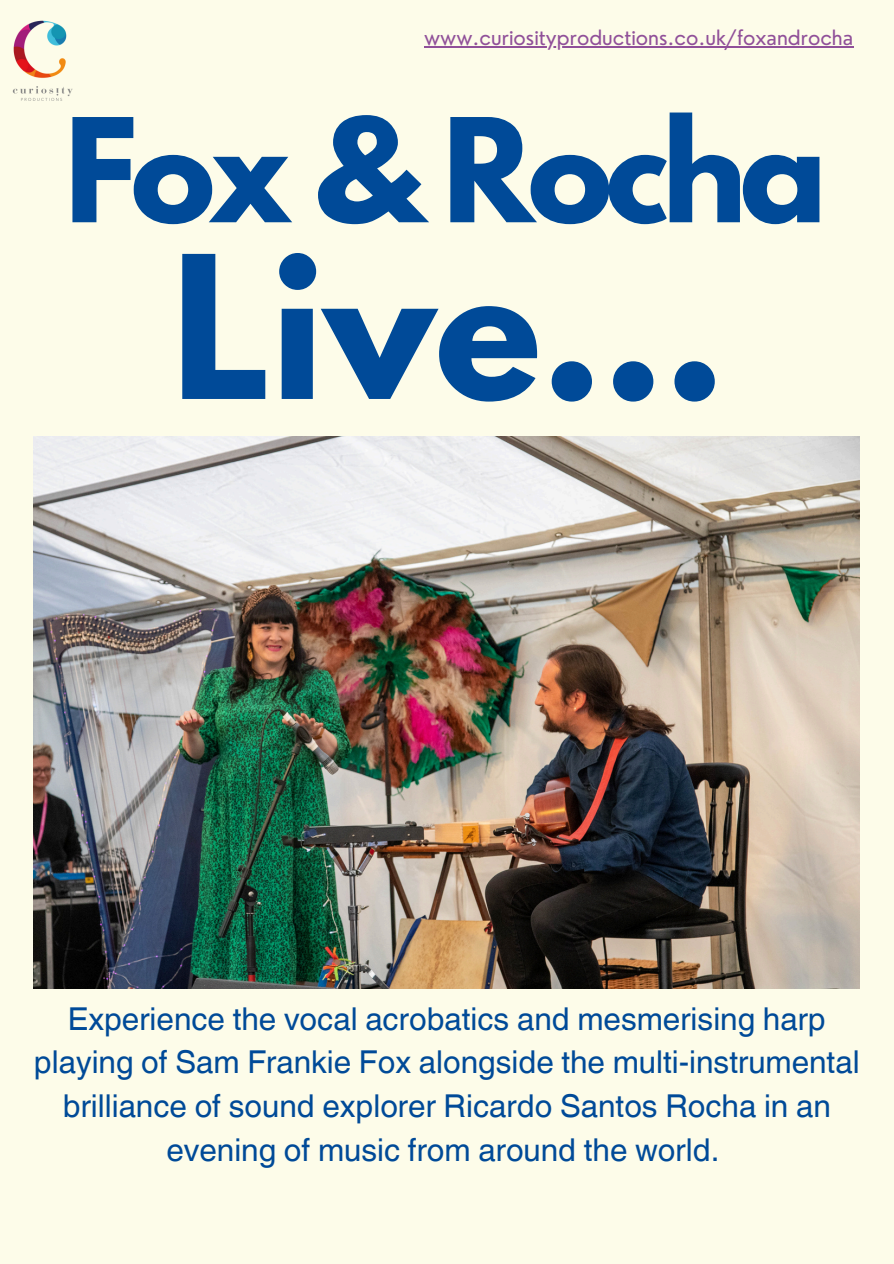
<style>
.page{position:relative;width:894px;height:1264px;background:#fff}
.page>*{position:absolute;margin:0;border:0;box-sizing:border-box;transform-origin:0 0}
.t1{font:700 175.8px "League Spartan";color:#004a98}
.t2{font:700 127.5px "League Spartan";letter-spacing:-.05em;color:#004a98}
.t3{font:31.5px/43.8px "Helvetica World";color:#004a98;text-align:center}
.t4{font:20.55px "Nourd";color:#905099}
</style>
<div class="page">
<div style="left:0;top:0;width:893px;height:1263px;background:#fdfce9"></div>
<img style="left:12px;top:20px;width:61px;height:80px">
<hr style="left:424px;top:46px;width:428px;height:1px;background:#905099">
<img style="left:34px;top:436px;width:825px;height:552px">
<h1 class="t4" style="left:424px;top:25px;width:430px">www.curiosityproductions.co.uk/foxandrocha</h1>
<p class="t2" style="left:65px;top:107px;width:763px">Fox &amp; Rocha</p>
<h2 class="t1" style="left:172px;top:241px;width:555px">Live...</h2>
<p class="t3" style="left:34px;top:996px;width:826px">Experience the vocal acrobatics and mesmerising harp playing of Sam Frankie Fox alongside the multi-instrumental brilliance of sound explorer Ricardo Santos Rocha in an evening of music from around the world.</p>
</div>
